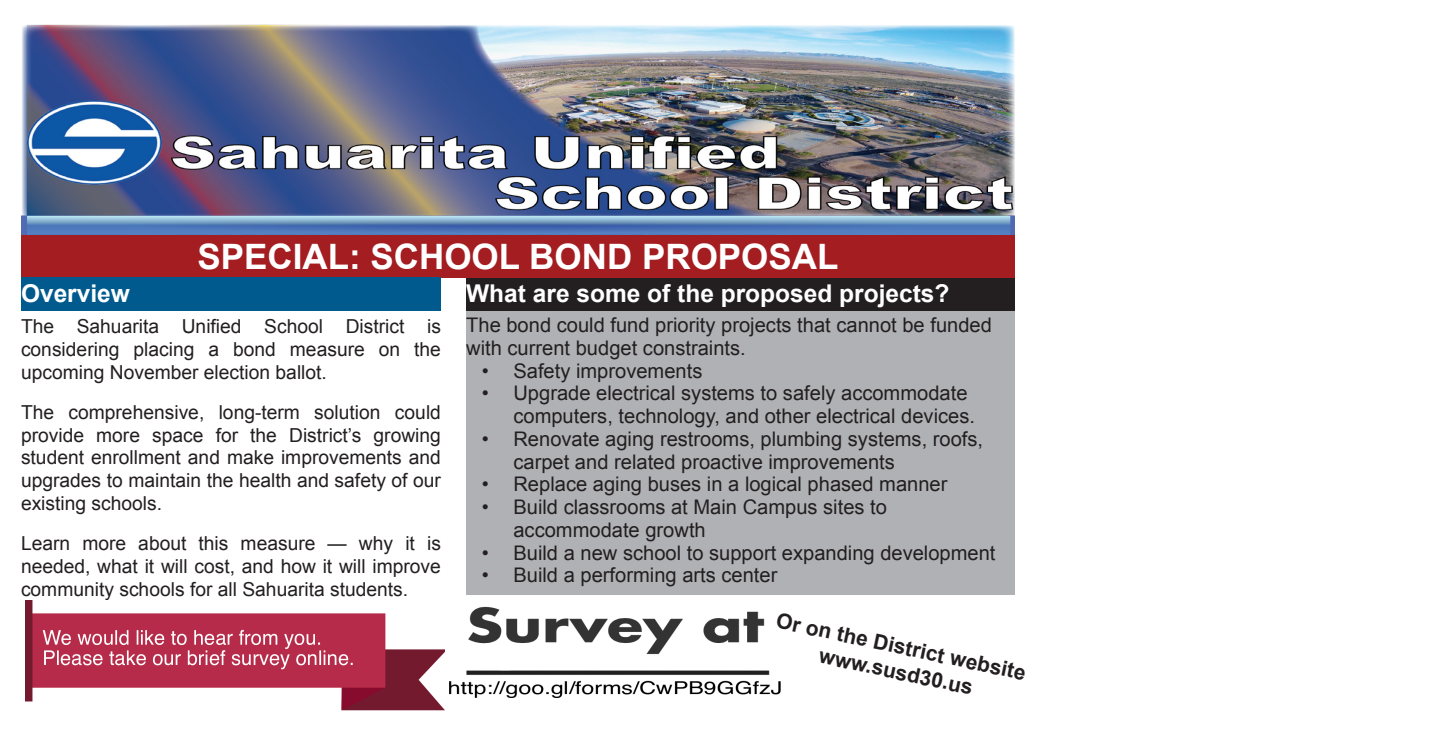
<style>
.page{position:relative;width:1449px;height:756px;background:#fff}
.page>*{position:absolute;margin:0;border:0;box-sizing:border-box;transform-origin:0 0}
.t1{font:700 35px "Arial";color:#fff}
.t2{font:700 24.5px "Arial";color:#fff}
.t3{font:700 21px "Arial";color:#231f20}
.t4{font:20.12px/22.8px "Arial";color:#231f20}
.t5{font:19.25px/22.8px "Arial";color:#231f20;text-align:justify}
</style>
<div class="page">
<div style="left:466px;top:294px;width:548px;height:300px;background:#b0b1b5"></div>
<img style="left:21px;top:24px;width:993px;height:211px">
<div style="left:466px;top:278px;width:548px;height:33px;background:#231f20"></div>
<div style="left:21px;top:235px;width:993px;height:43px;background:#a41d20"></div>
<div style="left:21px;top:278px;width:420px;height:33px;background:#005a8e"></div>
<img style="left:25px;top:601px;width:756px;height:110px">
<p class="t2" style="left:21px;top:278px;width:110px">Overview</p>
<p class="t1" style="left:197px;top:233px;width:643px">SPECIAL: SCHOOL BOND PROPOSAL</p>
<p class="t2" style="left:466px;top:278px;width:485px">What are some of the proposed projects?</p>
<p class="t5" style="left:21px;top:315px;width:421px">The Sahuarita Unified School District is considering placing a bond measure on the upcoming November election ballot.</p>
<p class="t5" style="left:21px;top:401px;width:421px">The comprehensive, long-term solution could provide more space for the District’s growing student enrollment and make improvements and upgrades to maintain the health and safety of our existing schools.</p>
<p class="t5" style="left:21px;top:532px;width:421px">Learn more about this measure — why it is needed, what it will cost, and how it will improve community schools for all Sahuarita students.</p>
<p class="t4" style="left:466px;top:314px;width:527px">The bond could fund priority projects that cannot be funded with current budget constraints.</p>
<p class="t4" style="left:482px;top:359px;width:222px">• Safety improvements</p>
<p class="t4" style="left:513px;top:382px;width:463px;text-indent:-32px">• Upgrade electrical systems to safely accommodate computers, technology, and other electrical devices.</p>
<p class="t4" style="left:513px;top:428px;width:471px;text-indent:-32px">• Renovate aging restrooms, plumbing systems, roofs, carpet and related proactive improvements</p>
<p class="t4" style="left:482px;top:473px;width:467px">• Replace aging buses in a logical phased manner</p>
<p class="t4" style="left:513px;top:496px;width:375px;text-indent:-32px">• Build classrooms at Main Campus sites to accommodate growth</p>
<p class="t4" style="left:482px;top:541px;width:515px">• Build a new school to support expanding development</p>
<p class="t4" style="left:482px;top:564px;width:297px">• Build a performing arts center</p>
<p class="t3" style="left:780px;top:606px;width:256px;rotate:12deg">Or on the District website</p>
<p class="t3" style="left:822px;top:641px;width:158px;rotate:12deg">www.susd30.us</p>
</div>
